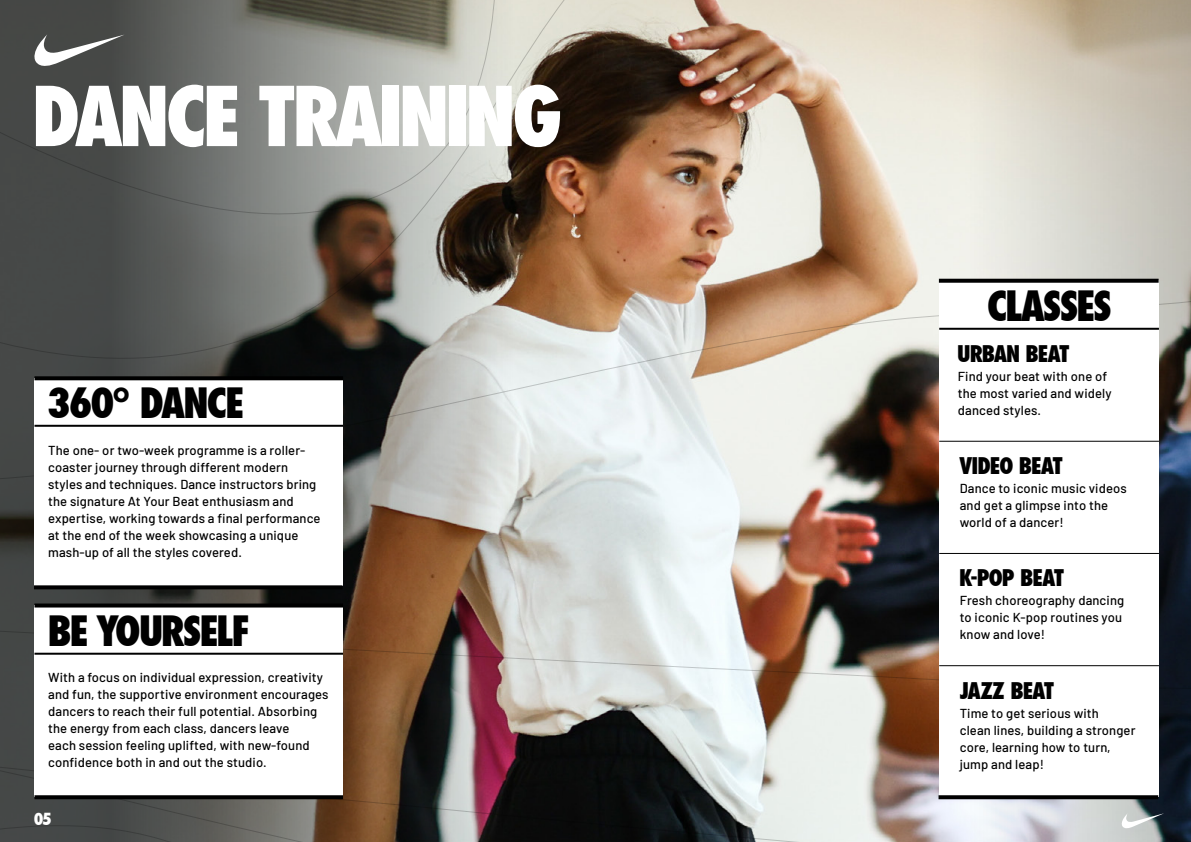
<style>
.page{position:relative;width:1191px;height:842px;background:#fff}
.page>*{position:absolute;margin:0;border:0;box-sizing:border-box;transform-origin:0 0}
.t1{font:800 condensed 80px "Nike Futura ND";color:#fff}
.t2{font:800 condensed 40px "Nike Futura ND";color:#000}
.t3{font:800 condensed 22px "Nike Futura ND";letter-spacing:.01em;color:#000}
.t4{font:800 condensed 16px "Nike Futura ND";color:#fff}
.t5{font:500 13px/17px "Barlow";letter-spacing:.01em;color:#000}
</style>
<div class="page">
<img style="left:0;top:0;width:1191px;height:842px">
<svg style="left:1121px;top:813px;width:43px;height:17px"></svg>
<svg style="left:33px;top:34px;width:92px;height:35px"></svg>
<div style="left:34px;top:378px;width:309px;height:207px;background:#fff"></div>
<svg style="left:34px;top:376px;width:309px;height:4px"></svg>
<hr style="left:34px;top:425px;width:309px;height:2px;background:#000">
<svg style="left:34px;top:585px;width:308px;height:4px"></svg>
<div style="left:34px;top:605px;width:309px;height:192px;background:#fff"></div>
<svg style="left:34px;top:603px;width:309px;height:4px"></svg>
<hr style="left:34px;top:653px;width:309px;height:2px;background:#000">
<svg style="left:34px;top:795px;width:309px;height:4px"></svg>
<div style="left:939px;top:281px;width:219px;height:516px;background:#fff"></div>
<svg style="left:939px;top:279px;width:219px;height:4px"></svg>
<hr style="left:939px;top:328px;width:220px;height:2px;background:#000">
<svg style="left:938px;top:795px;width:220px;height:4px"></svg>
<hr style="left:939px;top:441px;width:220px;height:1px;background:#000">
<hr style="left:939px;top:553px;width:220px;height:1px;background:#000">
<hr style="left:939px;top:665px;width:220px;height:1px;background:#000">
<h1 class="t1" style="left:34px;top:68px;width:529px">DANCE TRAINING</h1>
<h2 class="t2" style="left:49px;top:379px;width:196px">360° DANCE</h2>
<p class="t5" style="left:48px;top:441px;width:274px">The one- or two-week programme is a roller&shy;coaster journey through different modern styles and techniques. Dance instructors bring the signature At Your Beat enthusiasm and expertise, working towards a final performance at the end of the week showcasing a unique mash-up of all the styles covered.</p>
<h2 class="t2" style="left:49px;top:607px;width:201px">BE YOURSELF</h2>
<p class="t5" style="left:48px;top:668px;width:282px">With a focus on individual expression, creativity and fun, the supportive environment encourages dancers to reach their full potential. Absorbing the energy from each class, dancers leave<br>each session feeling uplifted, with new-found confidence both in and out the studio.</p>
<p class="t4" style="left:34px;top:809px;width:18px">05</p>
<h2 class="t2" style="left:987px;top:282px;width:125px">CLASSES</h2>
<h3 class="t3" style="left:957px;top:341px;width:113px">URBAN BEAT</h3>
<p class="t5" style="left:957px;top:367px;width:155px">Find your beat with one of the most varied and widely danced styles.</p>
<h3 class="t3" style="left:959px;top:453px;width:104px">VIDEO BEAT</h3>
<p class="t5" style="left:959px;top:479px;width:168px">Dance to iconic music videos and get a glimpse into the world of a dancer!</p>
<h3 class="t3" style="left:959px;top:565px;width:106px">K-POP BEAT</h3>
<p class="t5" style="left:959px;top:591px;width:166px">Fresh choreography dancing to iconic K-pop routines you know and love!</p>
<h3 class="t3" style="left:959px;top:677px;width:96px">JAZZ BEAT</h3>
<p class="t5" style="left:959px;top:703px;width:177px">Time to get serious with<br>clean lines, building a stronger core, learning how to turn, jump and leap!</p>
</div>
